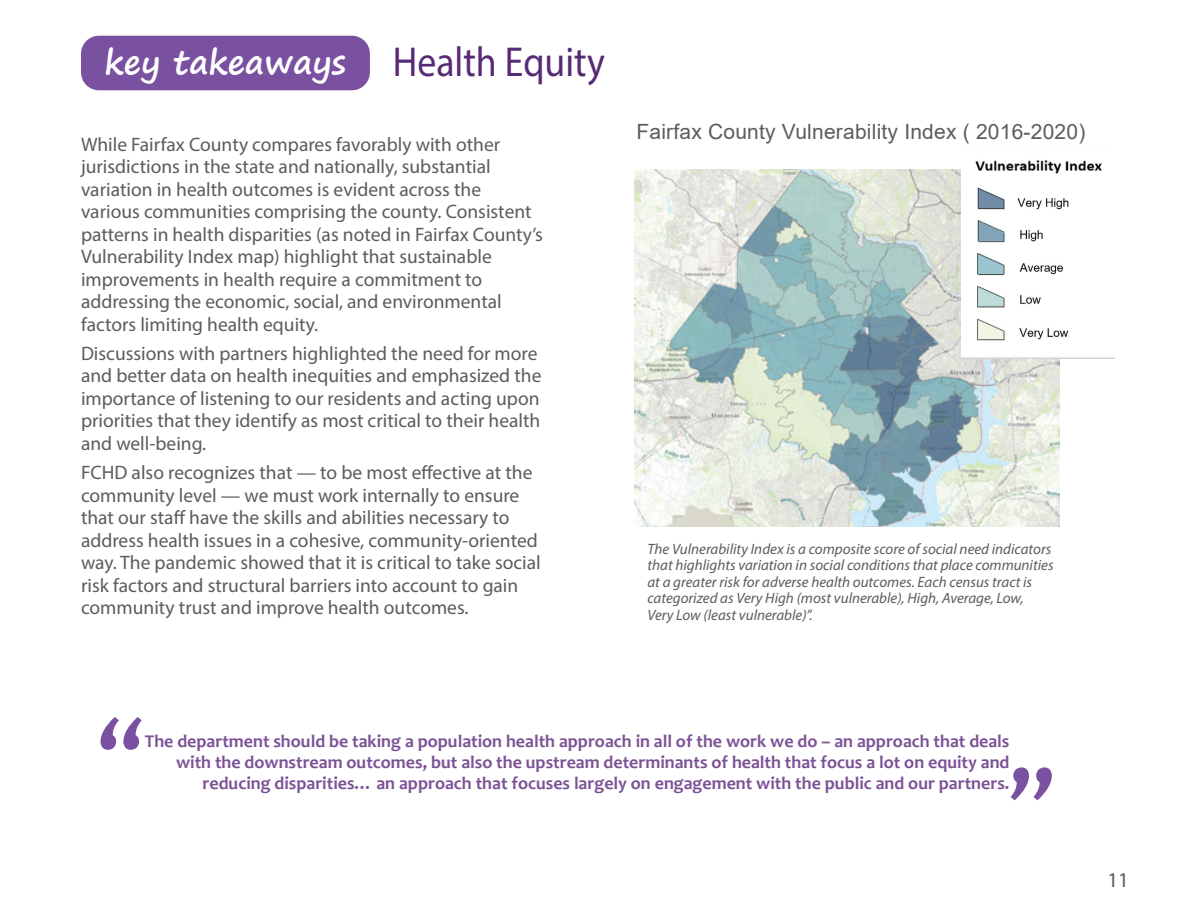
<style>
.page{position:relative;width:1188px;height:918px;background:#fff}
.page>*{position:absolute;margin:0;border:0;box-sizing:border-box;transform-origin:0 0}
.t1{font:700 91.95px "Candara";color:#7a50a0}
.t2{font:42px "Myriad Devanagari";color:#572a76;scale:.9 1}
.t3{font:700 33px "Segoe Print";color:#fff}
.t4{font:21px "Arial";letter-spacing:.01em;color:#5c5c5f}
.t5{font:21px "Myriad Pro";color:#5c5c5f}
.t6{font:19.5px/22.5px "Myriad Pro";color:#5c5c5f}
.t7{font:700 18px/21px "Candara";color:#7c5296;text-align:right}
.t8{font:italic 15px/16.5px "Myriad Pro";color:#5c5c5f}
</style>
<div class="page">
<div style="left:81px;top:36px;width:289px;height:54px;background:#7a50a0;border-radius:18px"></div>
<img style="left:635px;top:170px;width:424px;height:356px">
<img style="left:961px;top:160px;width:153px;height:198px">
<p class="t3" style="left:104px;top:32px;width:243px">key takeaways</p>
<p class="t2" style="left:393px;top:37px;width:237px">Health Equity</p>
<p class="t6" style="left:81px;top:133px;width:463px">While Fairfax County compares favorably with other jurisdictions in the state and nationally, substantial variation in health outcomes is evident across the various communities comprising the county. Consistent patterns in health disparities (as noted in Fairfax County’s Vulnerability Index map) highlight that sustainable improvements in health require a commitment to addressing the economic, social, and environmental factors limiting health equity.</p>
<p class="t6" style="left:81px;top:342px;width:462px">Discussions with partners highlighted the need for more and better data on health inequities and emphasized the importance of listening to our residents and acting upon priorities that they identify as most critical to their health and well-being.</p>
<p class="t6" style="left:81px;top:461px;width:461px">FCHD also recognizes that — to be most effective at the community level — we must work internally to ensure that our staff have the skills and abilities necessary to address health issues in a cohesive, community-oriented way. The pandemic showed that it is critical to take social risk factors and structural barriers into account to gain community trust and improve health outcomes.</p>
<p class="t4" style="left:636px;top:118px;width:450px">Fairfax County Vulnerability Index ( 2016-2020)</p>
<p class="t8" style="left:647px;top:540px;width:408px">The Vulnerability Index is a composite score of social need indicators that highlights variation in social conditions that place communities at a greater risk for adverse health outcomes. Each census tract is categorized as Very High (most vulnerable), High, Average, Low, Very Low (least vulnerable)”.</p>
<p class="t1" style="left:98px;top:694px;width:48px">“</p>
<p class="t7" style="left:145px;top:731px;width:866px">The department should be taking a population health approach in all of the work we do – an approach that deals with the downstream outcomes, but also the upstream determinants of health that focus a lot on equity and reducing disparities… an approach that focuses largely on engagement with the public and our partners.</p>
<p class="t1" style="left:1054px;top:823px;width:48px;rotate:-180deg">“</p>
<p class="t5" style="left:1107px;top:867px;width:23px">11</p>
</div>
